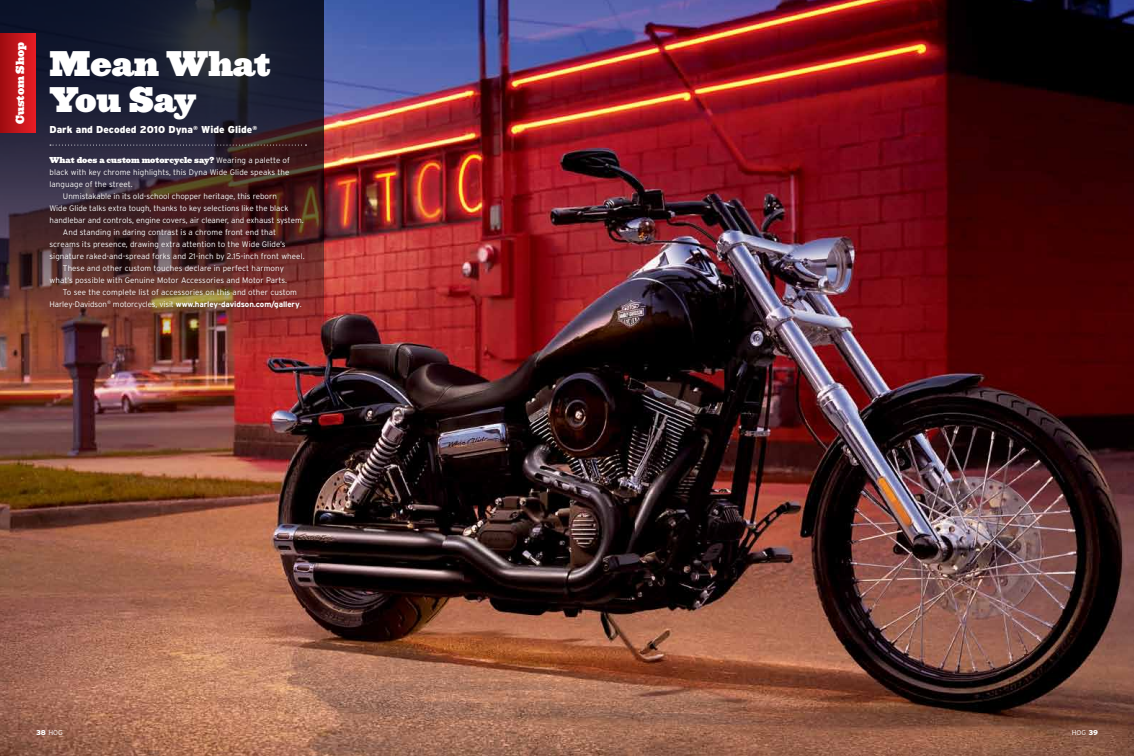
<style>
.page{position:relative;width:1134px;height:756px;background:#fff}
.page>*{position:absolute;margin:0;border:0;box-sizing:border-box;transform-origin:0 0}
.t1{font:900 33px/36px "Ziggurat";color:#fff}
.t2{font:900 11px "Ziggurat";color:#fff}
.t3{font:900 10px "Interstate";color:#fff}
.t4{font:300 8px "Interstate";color:#fff}
.t5{font:900 8px "Ziggurat";color:#fff}
.t6{font:300 7px "Interstate";color:#fff}
.s1{font-family:"Interstate";font-weight:300}
.s2{font-weight:700}
.s3{font-weight:900}
</style>
<div class="page">
<img style="left:0;top:0;width:1134px;height:756px">
<img style="left:0;top:0;width:324px;height:351px">
<div style="left:0;top:34px;width:36px;height:99px;background:linear-gradient(to right,#9d0d11,#e61c24)"></div>
<div style="left:48px;top:124px;width:261px;height:187px;background:#231f20;opacity:.35"></div>
<svg style="left:50px;top:145px;width:257px;height:1px"></svg>
<h2 class="t2" style="left:14px;top:124px;width:84px;rotate:-90deg">Custom Shop</h2>
<h1 class="t1" style="left:50px;top:46px;width:223px">Mean What<br>You Say</h1>
<p class="t3" style="left:50px;top:124px;width:209px">Dark and Decoded 2010 Dyna<sup>®</sup> Wide Glide<sup>®</sup></p>
<p class="t5" style="left:50px;top:155px;width:242px">What does a custom motorcycle say? <span class="s1">Wearing a palette of</span></p>
<p class="t4" style="left:50px;top:168px;width:242px">black with key chrome highlights, this Dyna Wide Glide speaks the</p>
<p class="t4" style="left:50px;top:180px;width:85px">language of the street.</p>
<p class="t4" style="left:63px;top:192px;width:215px">Unmistakable in its old-school chopper heritage, this reborn</p>
<p class="t4" style="left:50px;top:204px;width:241px">Wide Glide talks extra tough, thanks to key selections like the black</p>
<p class="t4" style="left:50px;top:216px;width:256px">handlebar and controls, engine covers, air cleaner, and exhaust system.</p>
<p class="t4" style="left:63px;top:228px;width:215px">And standing in daring contrast is a chrome front end that</p>
<p class="t4" style="left:50px;top:240px;width:238px">screams its presence, drawing extra attention to the Wide Glide’s</p>
<p class="t4" style="left:50px;top:252px;width:257px">signature raked-and-spread forks and 21-inch by 2.15-inch front wheel.</p>
<p class="t4" style="left:63px;top:264px;width:222px">These and other custom touches declare in perfect harmony</p>
<p class="t4" style="left:50px;top:276px;width:239px">what’s possible with Genuine Motor Accessories and Motor Parts.</p>
<p class="t4" style="left:63px;top:288px;width:236px">To see the complete list of accessories on this and other custom</p>
<p class="t4" style="left:50px;top:300px;width:254px">Harley-Davidson<sup>®</sup> motorcycles, visit <span class="s2">www.harley-davidson.com/gallery</span>.</p>
<p class="t6" style="left:36px;top:728px;width:28px"><span class="s3">38</span> HOG</p>
<p class="t6" style="left:1072px;top:728px;width:28px">HOG <span class="s3">39</span></p>
</div>
